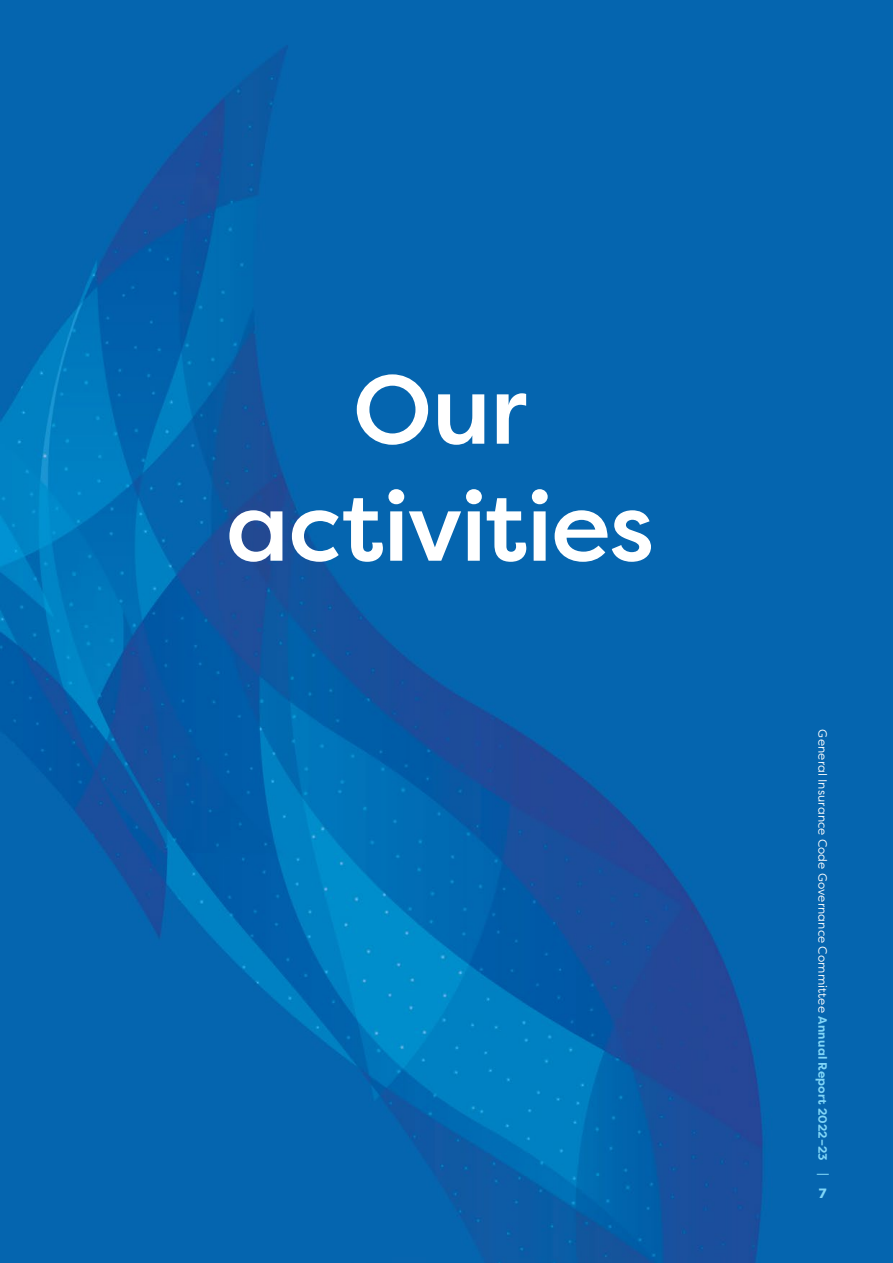
<style>
.page{position:relative;width:893px;height:1263px;background:#fff}
.page>*{position:absolute;margin:0;border:0;box-sizing:border-box;transform-origin:0 0}
.Heading{font:500 97.5px/117px "Filson Pro";letter-spacing:-.01em;color:#fff;text-align:center}
.t1{font:800 13.5px "Filson Pro";color:#80d6f7}
.t2{font:12px "Filson Pro";letter-spacing:.015em;color:#fff}
.s1{font-weight:700;color:#80d6f7}
</style>
<div class="page">
<img style="left:0;top:0;width:893px;height:1263px">
<p class="Heading" style="left:226px;top:349px;width:430px">Our activities</p>
<p class="t2" style="left:830px;top:729px;width:447px;rotate:90deg">General Insurance Code Governance Committee <span class="s1">Annual Report 2022–23 |</span></p>
<p class="t1" style="left:819px;top:1185px;width:9px">7</p>
</div>
